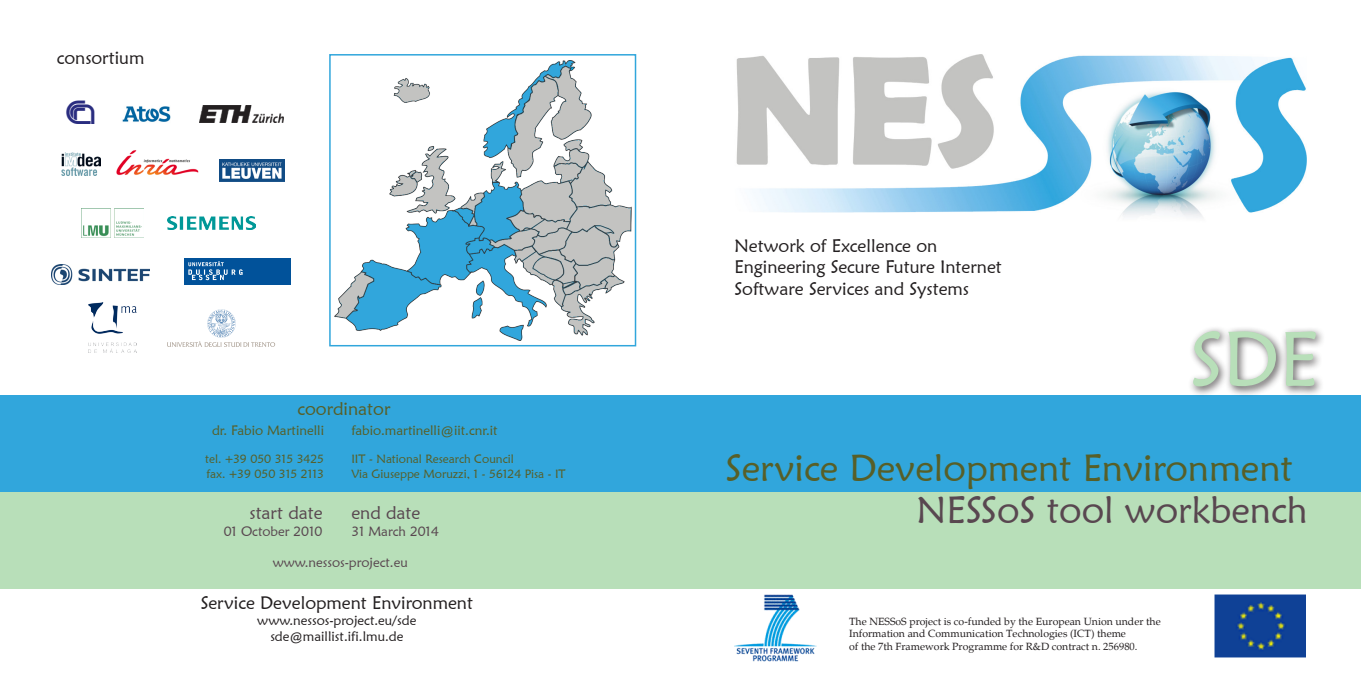
<style>
.page{position:relative;width:1361px;height:681px;background:#fff}
.page>*{position:absolute;margin:0;border:0;box-sizing:border-box;transform-origin:0 0}
.t1{font:76.95px "Maiandra GD";color:#b8dfb9}
.t2{font:37.5px "Maiandra GD";color:#575f28}
.t3{font:37.5px "Maiandra GD";color:#594750}
.t4{font:31.2px "Cnr";color:#2a2d80}
.t5{font:18px "Maiandra GD";color:#231f20}
.t6{font:18px "Maiandra GD";color:#594750}
.t7{font:18px "Maiandra GD";color:#575f28}
.t8{font:13.5px "Maiandra GD";color:#231f20}
.t9{font:13.5px "Maiandra GD";color:#575f28}
.t10{font:13.5px "Maiandra GD";color:#594750}
.t11{font:12px "Maiandra GD";color:#575f28}
.t12{font:10.5px/12.6px "Palatino";color:#231f20}
</style>
<div class="page">
<div style="left:0;top:395px;width:680px;height:97px;background:#31a6dc"></div>
<div style="left:0;top:492px;width:680px;height:96px;background:#b8dfb9"></div>
<img style="left:334px;top:61px;width:297px;height:279px">
<div style="left:329px;top:54px;width:307px;height:292px;border:2px solid #31a6dc"></div>
<img style="left:122px;top:106px;width:49px;height:16px">
<img style="left:62px;top:152px;width:39px;height:24px">
<img style="left:116px;top:150px;width:83px;height:26px">
<img style="left:220px;top:159px;width:64px;height:22px">
<img style="left:81px;top:208px;width:63px;height:30px">
<img style="left:168px;top:216px;width:87px;height:14px">
<img style="left:51px;top:264px;width:99px;height:21px">
<div style="left:184px;top:258px;width:106px;height:27px;background:#01529a"></div>
<svg style="left:188px;top:261px;width:55px;height:19px"></svg>
<img style="left:88px;top:302px;width:48px;height:50px">
<img style="left:207px;top:310px;width:28px;height:27px">
<svg style="left:167px;top:341px;width:108px;height:6px"></svg>
<img style="left:200px;top:106px;width:84px;height:16px">
<img style="left:736px;top:54px;width:571px;height:164px">
<div style="left:640px;top:395px;width:721px;height:97px;background:#31a6dc"></div>
<div style="left:622px;top:492px;width:739px;height:96px;background:#b8dfb9"></div>
<img style="left:734px;top:594px;width:82px;height:67px">
<img style="left:1214px;top:594px;width:91px;height:64px">
<div style="left:1188px;top:325px;width:138px;height:72px;background:#231f20;opacity:.75"></div>
<p class="t5" style="left:57px;top:47px;width:89px">consortium</p>
<p class="t4" style="left:66px;top:94px;width:31px">C</p>
<p class="t7" style="left:297px;top:398px;width:95px">coordinator</p>
<p class="t9" style="left:212px;top:421px;width:114px">dr. Fabio Martinelli</p>
<p class="t11" style="left:205px;top:451px;width:120px">tel. +39 050 315 3425</p>
<p class="t11" style="left:206px;top:466px;width:119px">fax. +39 050 315 2113</p>
<p class="t9" style="left:351px;top:421px;width:148px">fabio.martinelli@iit.cnr.it</p>
<p class="t11" style="left:351px;top:451px;width:164px">IIT - National Research Council</p>
<p class="t11" style="left:351px;top:466px;width:216px">Via Giuseppe Moruzzi, 1 - 56124 Pisa - IT</p>
<p class="t6" style="left:249px;top:502px;width:75px">start date</p>
<p class="t10" style="left:224px;top:522px;width:100px">01 October 2010</p>
<p class="t6" style="left:351px;top:502px;width:70px">end date</p>
<p class="t10" style="left:351px;top:522px;width:89px">31 March 2014</p>
<p class="t10" style="left:273px;top:553px;width:136px">www.nessos-project.eu</p>
<p class="t5" style="left:201px;top:591px;width:274px">Service Development Environment</p>
<p class="t8" style="left:257px;top:611px;width:161px">www.nessos-project.eu/sde</p>
<p class="t8" style="left:270px;top:628px;width:135px">sde@maillist.ifi.lmu.de</p>
<p class="t5" style="left:734px;top:234px;width:204px">Network of Excellence on</p>
<p class="t5" style="left:734px;top:256px;width:269px">Engineering Secure Future Internet</p>
<p class="t5" style="left:734px;top:277px;width:236px">Software Services and Systems</p>
<h1 class="t1" style="left:1189px;top:311px;width:130px">SDE</h1>
<p class="t2" style="left:725px;top:445px;width:569px">Service Development Environment</p>
<p class="t3" style="left:916px;top:486px;width:392px">NESSoS tool workbench</p>
<p class="t12" style="left:849px;top:615px;width:313px">The NESSoS project is co-funded by the European Union under the<br>Information and Communication Technologies (ICT) theme</p>
<p class="t12" style="left:849px;top:640px;width:290px">of the 7th Framework Programme for R&amp;D contract n. 256980.</p>
</div>
